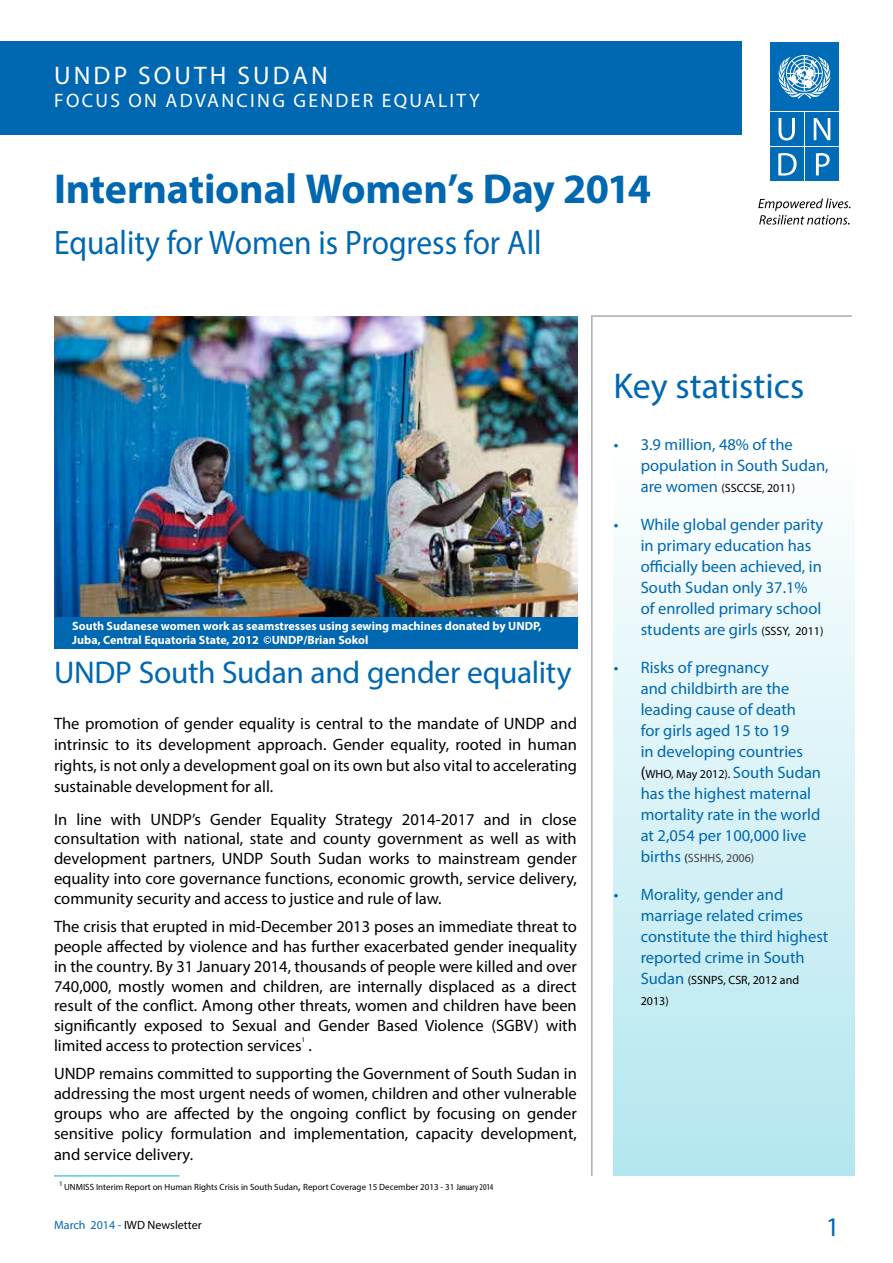
<style>
.page{position:relative;width:893px;height:1263px;background:#fff}
.page>*{position:absolute;margin:0;border:0;box-sizing:border-box;transform-origin:0 0}
.t1{font:700 42px "Myriad Pro";letter-spacing:-.005em;color:#0067b1}
.t2{font:36px "Myriad Pro";color:#0067b1}
.t3{font:34.05px "Myriad Pro";color:#0067b1;scale:.93 1}
.t4{font:31.5px "Myriad Pro";letter-spacing:-.01em;color:#0067b1}
.t5{font:27px "Myriad Pro";color:#0067b1}
.t6{font:25.5px "Myriad Pro";letter-spacing:.12em;color:#fff}
.t7{font:19.5px "Myriad Pro";letter-spacing:.12em;color:#fff}
.t8{font:16.5px/19.8px "Myriad Pro";color:#000;text-align:justify}
.t9{font:16.5px/21px "Myriad Pro";color:#0067b1}
.t10{font:700 12px/14.4px "Myriad Pro";color:#fff}
.t11{font:12px/21px "Myriad Pro";color:#000}
.t12{font:12px "Myriad Pro";color:#414042}
.t13{font:9px "Myriad Pro";color:#000}
.t14{font:7.05px "Myriad Pro";color:#000}
.s1{font-size:12px}
.s2{font-stretch:condensed}
.s3{font-size:16.5px;color:#0067b1}
.s4{font-size:12px;color:#000}
.s5{font-size:16.5px}
.s6{color:#000}
.s7{color:#0067b1}
</style>
<div class="page">
<div style="left:613px;top:434px;width:241px;height:742px;background:linear-gradient(to bottom,#fff,#b3e6ef)"></div>
<img style="left:54px;top:317px;width:523px;height:300px">
<div style="left:0;top:41px;width:741px;height:94px;background:#0067b1"></div>
<div style="left:770px;top:112px;width:33px;height:34px;background:#006bb6"></div>
<svg style="left:778px;top:118px;width:17px;height:22px"></svg>
<div style="left:805px;top:112px;width:34px;height:34px;background:#006bb6"></div>
<svg style="left:814px;top:118px;width:16px;height:22px"></svg>
<div style="left:805px;top:148px;width:34px;height:33px;background:#006bb6"></div>
<svg style="left:816px;top:153px;width:14px;height:22px"></svg>
<div style="left:770px;top:148px;width:33px;height:33px;background:#006bb6"></div>
<svg style="left:778px;top:153px;width:19px;height:23px"></svg>
<div style="left:770px;top:42px;width:69px;height:68px;background:#006bb6"></div>
<svg style="left:778px;top:55px;width:53px;height:44px"></svg>
<svg style="left:758px;top:198px;width:92px;height:27px"></svg>
<hr style="left:591px;top:315px;width:2px;height:861px;background:#a7a9ac">
<hr style="left:54px;top:1176px;width:125px;height:1px;background:#00acc8">
<hr style="left:592px;top:315px;width:260px;height:2px;background:#a7a9ac">
<div style="left:54px;top:617px;width:523px;height:32px;background:#0067b1"></div>
<h3 class="t6" style="left:54px;top:60px;width:275px">UNDP SOUTH SUDAN</h3>
<p class="t7" style="left:54px;top:89px;width:427px">FOCUS ON ADVANCING GENDER EQUALITY</p>
<h1 class="t1" style="left:54px;top:161px;width:598px">International Women’s Day 2014</h1>
<h3 class="t3" style="left:54px;top:222px;width:526px">Equality for Women is Progress for All</h3>
<p class="t10" style="left:72px;top:618px;width:471px">South Sudanese women work as seamstresses using sewing machines donated by UNDP,<br>Juba, Central Equatoria State, 2012 ©UNDP/Brian Sokol</p>
<h3 class="t4" style="left:54px;top:653px;width:519px">UNDP South Sudan and gender equality</h3>
<p class="t8" style="left:54px;top:712px;width:525px;line-height:21px">The promotion of gender equality is central to the mandate of UNDP and intrinsic to its development approach. Gender equality, rooted in human rights, is not only a development goal on its own but also vital to accelerating sustainable development for all.</p>
<p class="t8" style="left:54px;top:809px;width:524px">In line with UNDP’s Gender Equality Strategy 2014-2017 and in close consultation with national, state and county government as well as with development partners, UNDP South Sudan works to mainstream gender equality into core governance functions, economic growth, service delivery, community security and access to justice and rule of law.</p>
<p class="t8" style="left:54px;top:916px;width:524px">The crisis that erupted in mid-December 2013 poses an immediate threat to people affected by violence and has further exacerbated gender inequality in the country. By 31 January 2014, thousands of people were killed and over 740,000, mostly women and children, are internally displaced as a direct result of the conflict. Among other threats, women and children have been significantly exposed to Sexual and Gender Based Violence (SGBV) with limited access to protection services .</p>
<p class="t14" style="left:302px;top:1036px;width:5px">1</p>
<p class="t8" style="left:54px;top:1063px;width:524px">UNDP remains committed to supporting the Government of South Sudan in addressing the most urgent needs of women, children and other vulnerable groups who are affected by the ongoing conflict by focusing on gender sensitive policy formulation and implementation, capacity development,</p>
<p class="t8" style="left:54px;top:1144px;width:141px">and service delivery.</p>
<p class="t13" style="left:59px;top:1182px;width:436px"><sup>1</sup> UNMISS Interim Report on Human Rights Crisis in South Sudan<span class="s1">,</span> Report Coverage 15 December 2013 - 31 <span class="s2">January 2014</span></p>
<h2 class="t2" style="left:613px;top:363px;width:192px">Key statistics</h2>
<p class="t9" style="left:641px;top:434px;width:189px;text-indent:-27px">• 3.9 million, 48% of the population in South Sudan,</p>
<p class="t11" style="left:641px;top:478px;width:156px"><span class="s3">are women</span> (SSCCSE, 2011)</p>
<p class="t9" style="left:641px;top:514px;width:184px;text-indent:-27px">• While global gender parity in primary education has officially been achieved, in<br>South Sudan only 37.1% of enrolled primary school students are girls <span class="s4">(SSSY, 2011)</span></p>
<p class="t9" style="left:641px;top:657px;width:164px;text-indent:-27px">• Risks of pregnancy<br>and childbirth are the leading cause of death for girls aged 15 to 19 in developing countries</p>
<p class="t11" style="left:641px;top:764px;width:182px"><span class="s5">(</span>WHO, May 2012). <span class="s3">South Sudan</span></p>
<p class="t9" style="left:641px;top:783px;width:181px">has the highest maternal mortality rate in the world at 2,054 per 100,000 live</p>
<p class="t12" style="left:641px;top:851px;width:115px"><span class="s3">births</span> <span class="s6">(</span>SSHHS, 2006)</p>
<p class="t9" style="left:641px;top:884px;width:189px;text-indent:-27px">• Morality, gender and marriage related crimes constitute the third highest reported crime in South</p>
<p class="t11" style="left:641px;top:970px;width:160px"><span class="s3">Sudan</span> (SSNPS, CSR, 2012 and<br>2013)</p>
<p class="t11" style="left:54px;top:1215px;width:149px"><span class="s7">March 2014 -</span> IWD Newsletter</p>
<h3 class="t5" style="left:826px;top:1210px;width:15px">1</h3>
</div>
